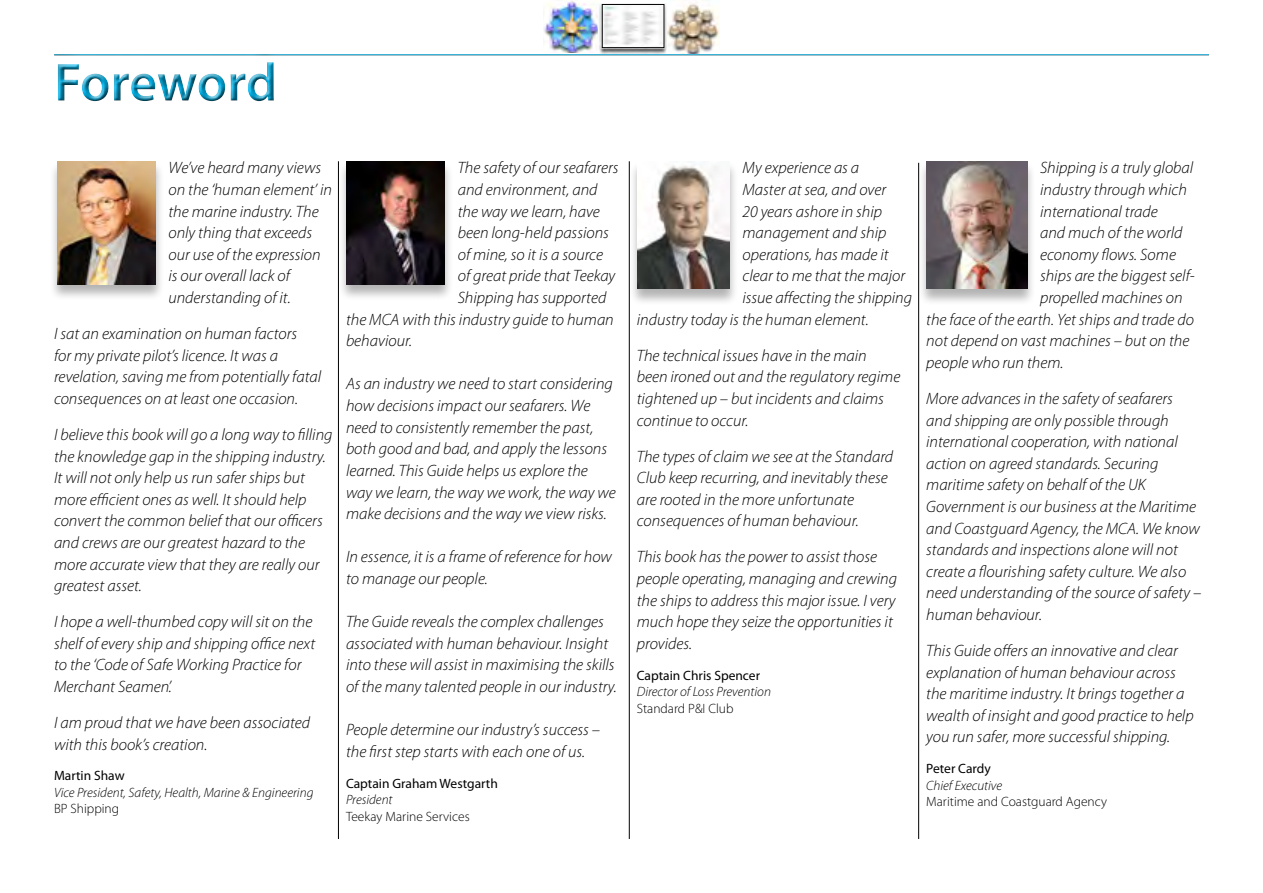
<style>
.page{position:relative;width:1263px;height:893px;background:#fff}
.page>*{position:absolute;margin:0;border:0;box-sizing:border-box;transform-origin:0 0}
.t1{font:600 54px "Myriad Pro";letter-spacing:-.01em;color:#00b9f1}
.t2{font:italic 300 16.5px/21.6px "Myriad Pro";color:#000}
.t3{font:italic 300 13.5px "Myriad Pro";color:#000}
.t4{font:300 13.5px "Myriad Pro";color:#000}
.t5{font:13.5px "Myriad Pro";color:#000}
</style>
<div class="page">
<img style="left:544px;top:0;width:54px;height:47px">
<img style="left:667px;top:0;width:52px;height:47px">
<img style="left:599px;top:4px;width:68px;height:43px">
<div style="left:602px;top:4px;width:62px;height:44px;border:1px solid #000"></div>
<div style="left:42px;top:47px;width:1179px;height:66px;background:#000;opacity:.75"></div>
<div style="left:918px;top:162px;width:117px;height:144px;background:#000;opacity:.3"></div>
<img style="left:926px;top:161px;width:101px;height:128px">
<div style="left:629px;top:162px;width:109px;height:144px;background:#000;opacity:.3"></div>
<img style="left:637px;top:161px;width:93px;height:128px">
<hr style="left:918px;top:163px;width:1px;height:676px;background:#000">
<hr style="left:629px;top:161px;width:1px;height:678px;background:#000">
<hr style="left:338px;top:161px;width:1px;height:678px;background:#000">
<div style="left:49px;top:162px;width:116px;height:139px;background:#000;opacity:.3"></div>
<img style="left:57px;top:161px;width:99px;height:123px">
<div style="left:338px;top:162px;width:116px;height:139px;background:#000;opacity:.3"></div>
<img style="left:346px;top:161px;width:99px;height:123px">
<h1 class="t1" style="left:54px;top:48px;width:225px">Foreword</h1>
<p class="t2" style="left:168px;top:157px;width:165px">We’ve heard many views on the ‘human element’ in the marine industry. The only thing that exceeds our use of the expression is our overall lack of understanding of it.</p>
<p class="t2" style="left:54px;top:323px;width:269px">I sat an examination on human factors<br>for my private pilot’s licence. It was a revelation, saving me from potentially fatal consequences on at least one occasion.</p>
<p class="t2" style="left:54px;top:423px;width:280px">I believe this book will go a long way to filling the knowledge gap in the shipping industry.<br>It will not only help us run safer ships but more efficient ones as well. It should help convert the common belief that our officers and crews are our greatest hazard to the more accurate view that they are really our greatest asset.</p>
<p class="t2" style="left:54px;top:611px;width:263px">I hope a well-thumbed copy will sit on the shelf of every ship and shipping office next to the ‘Code of Safe Working Practice for Merchant Seamen’.</p>
<p class="t2" style="left:54px;top:711px;width:258px">I am proud that we have been associated with this book’s creation.</p>
<p class="t5" style="left:54px;top:768px;width:72px">Martin Shaw</p>
<p class="t3" style="left:54px;top:784px;width:261px">Vice President, Safety, Health, Marine &amp; Engineering</p>
<p class="t4" style="left:54px;top:801px;width:67px">BP Shipping</p>
<p class="t2" style="left:458px;top:157px;width:162px">The safety of our seafarers</p>
<p class="t2" style="left:458px;top:179px;width:141px">and environment, and</p>
<p class="t2" style="left:458px;top:200px;width:144px">the way we learn, have</p>
<p class="t2" style="left:458px;top:222px;width:153px">been long-held passions</p>
<p class="t2" style="left:458px;top:243px;width:147px">of mine, so it is a source</p>
<p class="t2" style="left:458px;top:265px;width:159px">of great pride that Teekay</p>
<p class="t2" style="left:458px;top:287px;width:150px">Shipping has supported</p>
<p class="t2" style="left:346px;top:308px;width:269px">the MCA with this industry guide to human</p>
<p class="t2" style="left:346px;top:330px;width:68px">behaviour.</p>
<p class="t2" style="left:346px;top:373px;width:271px">As an industry we need to start considering how decisions impact our seafarers. We need to consistently remember the past, both good and bad, and apply the lessons learned. This Guide helps us explore the way we learn, the way we work, the way we make decisions and the way we view risks.</p>
<p class="t2" style="left:346px;top:546px;width:267px">In essence, it is a frame of reference for how to manage our people.</p>
<p class="t2" style="left:346px;top:611px;width:272px">The Guide reveals the complex challenges associated with human behaviour. Insight into these will assist in maximising the skills of the many talented people in our industry.</p>
<p class="t2" style="left:346px;top:719px;width:256px">People determine our industry’s success – the first step starts with each one of us.</p>
<p class="t5" style="left:346px;top:775px;width:153px">Captain Graham Westgarth</p>
<p class="t3" style="left:346px;top:791px;width:48px">President</p>
<p class="t4" style="left:346px;top:808px;width:125px">Teekay Marine Services</p>
<p class="t2" style="left:742px;top:157px;width:118px">My experience as a</p>
<p class="t2" style="left:742px;top:179px;width:145px">Master at sea, and over</p>
<p class="t2" style="left:742px;top:200px;width:141px">20 years ashore in ship</p>
<p class="t2" style="left:742px;top:222px;width:145px">management and ship</p>
<p class="t2" style="left:742px;top:243px;width:148px">operations, has made it</p>
<p class="t2" style="left:742px;top:265px;width:164px">clear to me that the major</p>
<p class="t2" style="left:742px;top:287px;width:171px">issue affecting the shipping</p>
<p class="t2" style="left:637px;top:308px;width:233px">industry today is the human element.</p>
<p class="t2" style="left:637px;top:344px;width:265px">The technical issues have in the main been ironed out and the regulatory regime tightened up – but incidents and claims continue to occur.</p>
<p class="t2" style="left:637px;top:445px;width:258px">The types of claim we see at the Standard Club keep recurring, and inevitably these are rooted in the more unfortunate consequences of human behaviour.</p>
<p class="t2" style="left:637px;top:546px;width:262px">This book has the power to assist those people operating, managing and crewing the ships to address this major issue. I very much hope they seize the opportunities it provides.</p>
<p class="t5" style="left:637px;top:667px;width:125px">Captain Chris Spencer</p>
<p class="t3" style="left:637px;top:683px;width:136px">Director of Loss Prevention</p>
<p class="t4" style="left:637px;top:700px;width:98px">Standard P&amp;I Club</p>
<p class="t2" style="left:1040px;top:157px;width:155px">Shipping is a truly global</p>
<p class="t2" style="left:1040px;top:179px;width:148px">industry through which</p>
<p class="t2" style="left:1040px;top:200px;width:119px">international trade</p>
<p class="t2" style="left:1040px;top:222px;width:144px">and much of the world</p>
<p class="t2" style="left:1040px;top:243px;width:137px">economy flows. Some</p>
<p class="t2" style="left:1040px;top:265px;width:156px">ships are the biggest self-</p>
<p class="t2" style="left:1040px;top:287px;width:144px">propelled machines on</p>
<p class="t2" style="left:926px;top:308px;width:269px">the face of the earth. Yet ships and trade do</p>
<p class="t2" style="left:926px;top:330px;width:265px">not depend on vast machines – but on the</p>
<p class="t2" style="left:926px;top:351px;width:139px">people who run them.</p>
<p class="t2" style="left:926px;top:387px;width:277px">More advances in the safety of seafarers and shipping are only possible through international cooperation, with national action on agreed standards. Securing maritime safety on behalf of the UK Government is our business at the Maritime and Coastguard Agency, the MCA. We know standards and inspections alone will not create a flourishing safety culture. We also need understanding of the source of safety – human behaviour.</p>
<p class="t2" style="left:926px;top:639px;width:269px">This Guide offers an innovative and clear explanation of human behaviour across the maritime industry. It brings together a wealth of insight and good practice to help you run safer, more successful shipping.</p>
<p class="t5" style="left:926px;top:760px;width:66px">Peter Cardy</p>
<p class="t3" style="left:926px;top:777px;width:77px">Chief Executive</p>
<p class="t4" style="left:926px;top:794px;width:182px">Maritime and Coastguard Agency</p>
</div>
